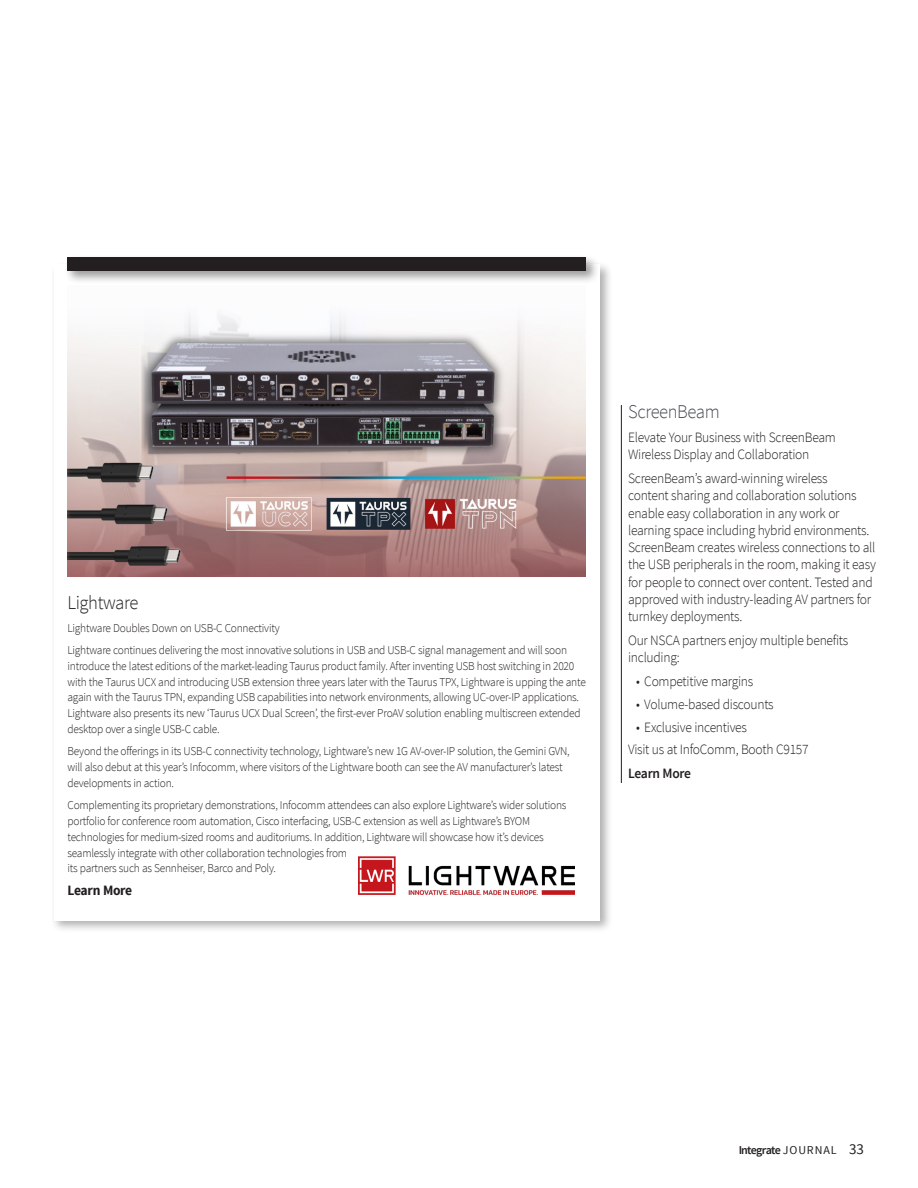
<style>
.page{position:relative;width:918px;height:1188px;background:#fff}
.page>*{position:absolute;margin:0;border:0;box-sizing:border-box;transform-origin:0 0}
.t1{font:300 19.5px "Source Sans Pro";letter-spacing:-.02em;color:#494e54;scale:.95 1}
.t2{font:300 19.5px "Source Sans Pro";letter-spacing:-.02em;color:#231f20;scale:.95 1}
.t3{font:300 14.25px/17.2px "Source Sans Pro";letter-spacing:-.02em;color:#231f20;scale:.95 1}
.t4{font:600 14.25px "Source Sans Pro";letter-spacing:-.02em;color:#231f20;scale:.95 1}
.t5{font:700 14.25px "Source Sans Pro";letter-spacing:-.02em;color:#231f20;scale:.95 1}
.t6{font:300 12px/15.8px "Source Sans Pro";letter-spacing:-.02em;color:#231f20;scale:.95 1}
.t7{font:600 12px "Source Sans Pro";letter-spacing:-.065em;color:#231f20}
.s1{font-weight:400}
.s2{font-weight:400;font-size:15px}
</style>
<div class="page">
<hr style="left:621px;top:405px;width:1px;height:378px;background:#231f20">
<div style="left:51px;top:261px;width:562px;height:673px;background:#231f20;opacity:.35"></div>
<div style="left:54px;top:264px;width:546px;height:656px;background:#fff"></div>
<div style="left:64px;top:254px;width:535px;height:30px;background:#231f20;opacity:.45"></div>
<div style="left:68px;top:258px;width:518px;height:13px;background:#231f20"></div>
<img style="left:68px;top:315px;width:518px;height:262px">
<img style="left:359px;top:857px;width:215px;height:38px">
<p class="t2" style="left:68px;top:591px;width:76px">Lightware</p>
<p class="t6" style="left:68px;top:620px;width:225px">Lightware Doubles Down on USB-C Connectivity</p>
<p class="t6" style="left:68px;top:642px;width:547px">Lightware continues delivering the most innovative solutions in USB and USB-C signal management and will soon introduce the latest editions of the market-leading Taurus product family. After inventing USB host switching in 2020 with the Taurus UCX and introducing USB extension three years later with the Taurus TPX, Lightware is upping the ante again with the Taurus TPN, expanding USB capabilities into network environments, allowing UC-over-IP applications.<br>Lightware also presents its new ‘Taurus UCX Dual Screen’, the first-ever ProAV solution enabling multiscreen extended desktop over a single USB-C cable.</p>
<p class="t6" style="left:68px;top:744px;width:530px">Beyond the offerings in its USB-C connectivity technology, Lightware’s new 1G AV-over-IP solution, the Gemini GVN, will also debut at this year’s Infocomm, where visitors of the Lightware booth can see the AV manufacturer’s latest developments in action.</p>
<p class="t6" style="left:68px;top:798px;width:527px">Complementing its proprietary demonstrations, Infocomm attendees can also explore Lightware’s wider solutions portfolio for conference room automation, Cisco interfacing, USB-C extension as well as Lightware’s BYOM technologies for medium-sized rooms and auditoriums. In addition, Lightware will showcase how it’s devices seamlessly integrate with other collaboration technologies from<br>its partners such as Sennheiser, Barco and Poly.</p>
<p class="t5" style="left:68px;top:881px;width:70px">Learn More</p>
<p class="t1" style="left:628px;top:400px;width:98px">ScreenBeam</p>
<p class="t3" style="left:628px;top:429px;width:220px">Elevate Your Business with ScreenBeam<br>Wireless Display and Collaboration</p>
<p class="t3" style="left:628px;top:470px;width:262px">ScreenBeam’s award-winning wireless<br>content sharing and collaboration solutions enable easy collaboration in any work or learning space including hybrid environments.<br>ScreenBeam creates wireless connections to all the USB peripherals in the room, making it easy for people to connect over content. Tested and approved with industry-leading AV partners for turnkey deployments.</p>
<p class="t3" style="left:628px;top:632px;width:233px">Our NSCA partners enjoy multiple benefits including:</p>
<p class="t3" style="left:636px;top:673px;width:125px">• Competitive margins</p>
<p class="t3" style="left:636px;top:696px;width:146px">• Volume-based discounts</p>
<p class="t3" style="left:636px;top:718px;width:118px">• Exclusive incentives</p>
<p class="t3" style="left:628px;top:741px;width:191px">Visit us at InfoComm, Booth C9157</p>
<p class="t4" style="left:628px;top:765px;width:68px">Learn More</p>
<p class="t7" style="left:739px;top:1143px;width:127px">Integrate <span class="s1">JOURNAL</span> <span class="s2">33</span></p>
</div>
